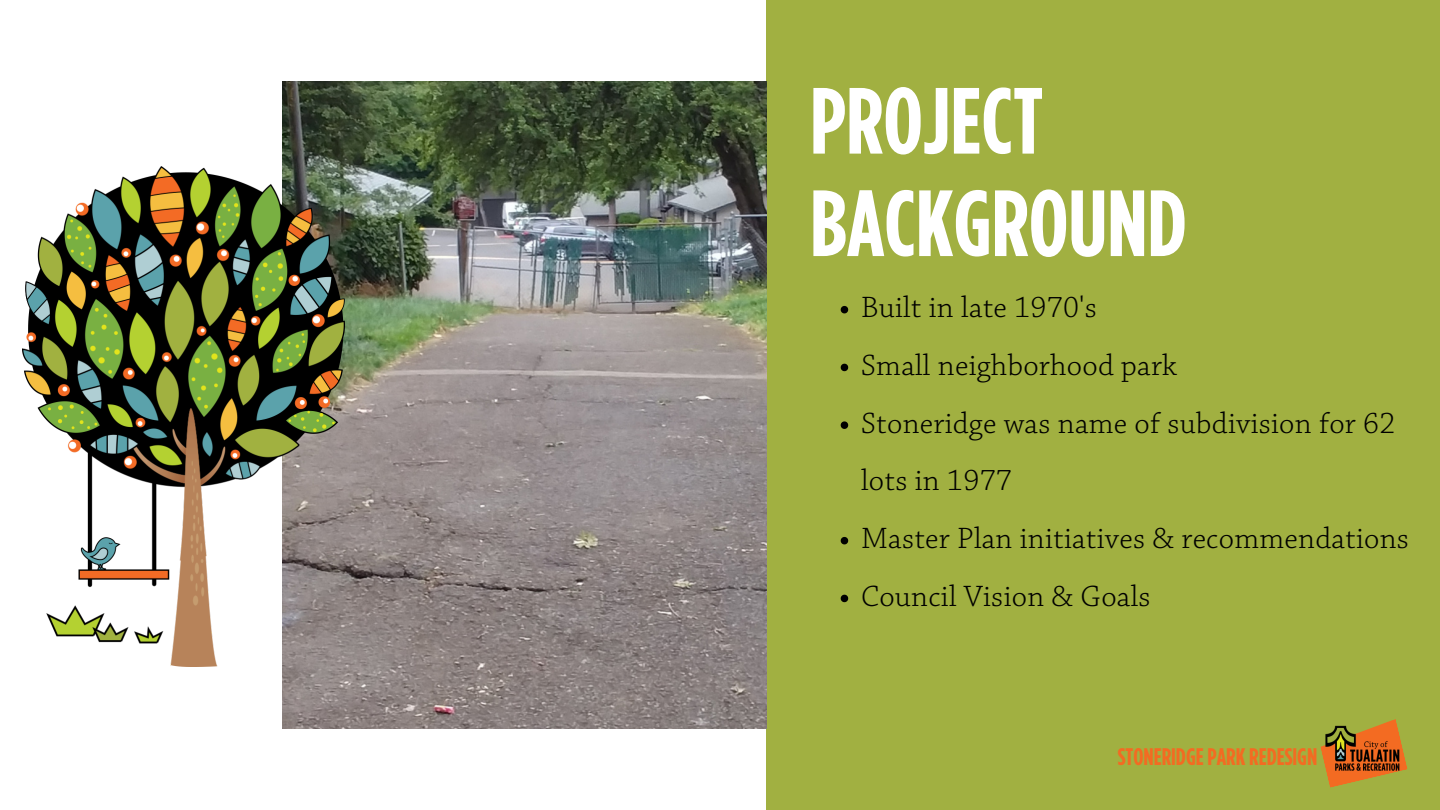
<style>
.page{position:relative;width:1440px;height:810px;background:#a1b041}
.page>*{position:absolute;margin:0;border:0;box-sizing:border-box;transform-origin:0 0}
.t1{font:700 93.8px/102.4px "Gotham Condensed";color:#fff}
.t2{font:300 31px/57.8px "Chaparral Pro";letter-spacing:.01em;color:#000}
.t3{font:700 24px "Gotham Condensed";color:#f36b22}
</style>
<div class="page">
<div style="left:0;top:0;width:766px;height:810px;background:#fff"></div>
<img style="left:282px;top:81px;width:484px;height:648px">
<img style="left:22px;top:166px;width:323px;height:501px">
<svg style="left:841px;top:306px;width:7px;height:7px"></svg>
<svg style="left:841px;top:364px;width:7px;height:7px"></svg>
<svg style="left:841px;top:421px;width:7px;height:8px"></svg>
<svg style="left:841px;top:537px;width:7px;height:7px"></svg>
<svg style="left:841px;top:595px;width:7px;height:7px"></svg>
<svg style="left:1320px;top:719px;width:87px;height:69px"></svg>
<img style="left:1325px;top:724px;width:75px;height:48px">
<p class="t1" style="left:810px;top:74px;width:378px">PROJECT<br>BACKGROUND</p>
<p class="t2" style="left:861px;top:281px;width:237px">Built in late 1970's</p>
<p class="t2" style="left:861px;top:339px;width:317px">Small neighborhood park</p>
<p class="t2" style="left:861px;top:396px;width:536px">Stoneridge was name of subdivision for 62 lots in 1977</p>
<p class="t2" style="left:861px;top:512px;width:549px">Master Plan initiatives &amp; recommendations</p>
<p class="t2" style="left:861px;top:570px;width:291px">Council Vision &amp; Goals</p>
<p class="t3" style="left:1118px;top:745px;width:201px">STONERIDGE PARK REDESIGN</p>
</div>
